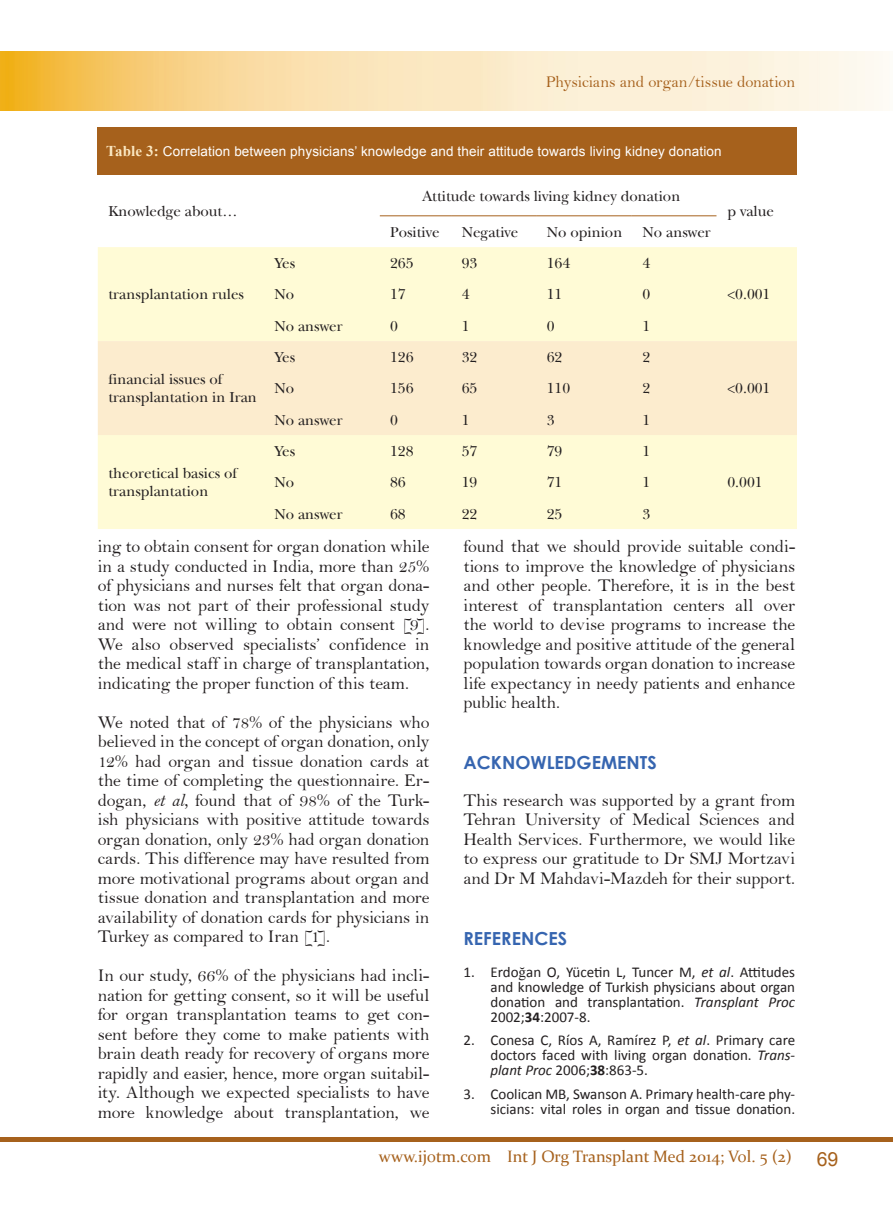
<style>
.page{position:relative;width:893px;height:1212px;background:#fff}
.page>*{position:absolute;margin:0;border:0;box-sizing:border-box;transform-origin:0 0}
.t1{font:19.5px "Arial";color:#a6611c}
.Body{font:18px/19.5px "Bell";letter-spacing:-.01em;color:#231f20;text-align:justify}
.Heading{font:700 18px "Century Gothic";color:#3665b0}
.t2{font:16.5px "Constantia";color:#a6611c}
.Running_Title{font:16.5px "Bell";letter-spacing:-.01em;color:#a6611c}
.t3{font:15px/15px "Calibri";color:#231f20;text-align:justify}
.Table_Text{font:15px/18px "Baskerville S Si";color:#231f20}
.Table{font:13.5px "Arial";letter-spacing:.01em;color:#fff}
.s1{font-family:"Times New Roman";font-weight:700;font-size:15px;color:#fbe8c2}
.s2{font-family:"Bell MT Italic"}
.s3{font-family:"Times New Roman"}
.s4{font-style:italic}
.s5{font-weight:700}
</style>
<div class="page">
<div style="left:0;top:1137px;width:893px;height:5px;background:#a6611c"></div>
<img style="left:0;top:52px;width:883px;height:59px">
<div style="left:98px;top:128px;width:699px;height:47px;background:#a6611c"></div>
<div style="left:98px;top:247px;width:699px;height:282px;background:#fffbd6"></div>
<div style="left:98px;top:341px;width:699px;height:94px;background:#fcecce"></div>
<hr style="left:632px;top:215px;width:84px;height:1px;background:#a6611c">
<hr style="left:536px;top:215px;width:96px;height:1px;background:#a6611c">
<hr style="left:451px;top:215px;width:85px;height:1px;background:#a6611c">
<hr style="left:380px;top:215px;width:71px;height:1px;background:#a6611c">
<p class="Running_Title" style="left:546px;top:72px;width:251px">Physicians and organ/tissue donation</p>
<p class="Table" style="left:106px;top:143px;width:617px"><span class="s1">Table 3:</span> Correlation between physicians’ knowledge and their attitude towards living kidney donation</p>
<p class="Table_Text" style="left:108px;top:202px;width:131px">Knowledge about…</p>
<p class="Table_Text" style="left:422px;top:187px;width:260px">Attitude towards living kidney donation</p>
<p class="Table_Text" style="left:390px;top:223px;width:51px">Positive</p>
<p class="Table_Text" style="left:462px;top:223px;width:58px">Negative</p>
<p class="Table_Text" style="left:547px;top:223px;width:77px">No opinion</p>
<p class="Table_Text" style="left:642px;top:223px;width:70px">No answer</p>
<p class="Table_Text" style="left:274px;top:254px;width:22px">Yes</p>
<p class="Table_Text" style="left:390px;top:254px;width:25px">265</p>
<p class="Table_Text" style="left:462px;top:254px;width:17px">93</p>
<p class="Table_Text" style="left:547px;top:254px;width:25px">164</p>
<p class="Table_Text" style="left:642px;top:254px;width:9px">4</p>
<p class="Table_Text" style="left:108px;top:285px;width:137px">transplantation rules</p>
<p class="Table_Text" style="left:274px;top:285px;width:21px">No</p>
<p class="Table_Text" style="left:390px;top:285px;width:17px">17</p>
<p class="Table_Text" style="left:462px;top:285px;width:9px">4</p>
<p class="Table_Text" style="left:547px;top:285px;width:17px">11</p>
<p class="Table_Text" style="left:642px;top:285px;width:9px">0</p>
<p class="Table_Text" style="left:274px;top:317px;width:70px">No answer</p>
<p class="Table_Text" style="left:390px;top:317px;width:9px">0</p>
<p class="Table_Text" style="left:462px;top:317px;width:9px">1</p>
<p class="Table_Text" style="left:547px;top:317px;width:9px">0</p>
<p class="Table_Text" style="left:642px;top:317px;width:9px">1</p>
<p class="Table_Text" style="left:274px;top:348px;width:22px">Yes</p>
<p class="Table_Text" style="left:390px;top:348px;width:25px">126</p>
<p class="Table_Text" style="left:462px;top:348px;width:17px">32</p>
<p class="Table_Text" style="left:547px;top:348px;width:17px">62</p>
<p class="Table_Text" style="left:642px;top:348px;width:9px">2</p>
<p class="Table_Text" style="left:108px;top:370px;width:150px">financial issues of transplantation in Iran</p>
<p class="Table_Text" style="left:274px;top:379px;width:21px">No</p>
<p class="Table_Text" style="left:390px;top:379px;width:25px">156</p>
<p class="Table_Text" style="left:462px;top:379px;width:17px">65</p>
<p class="Table_Text" style="left:547px;top:379px;width:25px">110</p>
<p class="Table_Text" style="left:642px;top:379px;width:9px">2</p>
<p class="Table_Text" style="left:274px;top:410px;width:70px">No answer</p>
<p class="Table_Text" style="left:390px;top:410px;width:9px">0</p>
<p class="Table_Text" style="left:462px;top:410px;width:9px">1</p>
<p class="Table_Text" style="left:547px;top:410px;width:9px">3</p>
<p class="Table_Text" style="left:642px;top:410px;width:9px">1</p>
<p class="Table_Text" style="left:274px;top:442px;width:22px">Yes</p>
<p class="Table_Text" style="left:390px;top:442px;width:25px">128</p>
<p class="Table_Text" style="left:462px;top:442px;width:17px">57</p>
<p class="Table_Text" style="left:547px;top:442px;width:17px">79</p>
<p class="Table_Text" style="left:642px;top:442px;width:9px">1</p>
<p class="Table_Text" style="left:108px;top:464px;width:130px">theoretical basics of transplantation</p>
<p class="Table_Text" style="left:274px;top:473px;width:21px">No</p>
<p class="Table_Text" style="left:390px;top:473px;width:17px">86</p>
<p class="Table_Text" style="left:462px;top:473px;width:17px">19</p>
<p class="Table_Text" style="left:547px;top:473px;width:17px">71</p>
<p class="Table_Text" style="left:642px;top:473px;width:9px">1</p>
<p class="Table_Text" style="left:274px;top:504px;width:70px">No answer</p>
<p class="Table_Text" style="left:390px;top:504px;width:17px">68</p>
<p class="Table_Text" style="left:462px;top:504px;width:17px">22</p>
<p class="Table_Text" style="left:547px;top:504px;width:17px">25</p>
<p class="Table_Text" style="left:642px;top:504px;width:9px">3</p>
<p class="Table_Text" style="left:727px;top:202px;width:48px">p value</p>
<p class="Table_Text" style="left:727px;top:285px;width:44px">&lt;0.001</p>
<p class="Table_Text" style="left:727px;top:379px;width:44px">&lt;0.001</p>
<p class="Table_Text" style="left:727px;top:473px;width:37px">0.001</p>
<p class="Body" style="left:98px;top:536px;width:333px">ing to obtain consent for organ donation while in a study conducted in India, more than 25% of physicians and nurses felt that organ dona&shy;tion was not part of their professional study and were not willing to obtain consent [9].<br>We also observed specialists’ confidence in the medical staff in charge of transplantation, indicating the proper function of this team.</p>
<p class="Body" style="left:98px;top:712px;width:333px">We noted that of 78% of the physicians who believed in the concept of organ donation, only 12% had organ and tissue donation cards at the time of completing the questionnaire. Er&shy;dogan, <span class="s2">et al,</span> found that of 98% of the Turk&shy;ish physicians with positive attitude towards organ donation, only 23% had organ donation cards. This difference may have resulted from more motivational programs about organ and tissue donation and transplantation and more availability of donation cards for physicians in Turkey as compared to Iran [1].</p>
<p class="Body" style="left:98px;top:966px;width:333px">In our study, 66% of the physicians had incli&shy;nation for getting consent, so it will be useful for organ transplantation teams to get con&shy;sent before they come to make patients with brain death ready for recovery of organs more rapidly and easier, hence, more organ suitabil&shy;ity. Although we expected specialists to have more knowledge about transplantation, we</p>
<p class="Body" style="left:463px;top:536px;width:333px">found that we should provide suitable condi&shy;tions to improve the knowledge of physicians and other people. Therefore, it is in the best interest of transplantation centers all over the world to devise programs to increase the knowledge and positive attitude of the general population towards organ donation to increase life expectancy in needy patients and enhance public health.</p>
<p class="Heading" style="left:463px;top:749px;width:195px">ACKNOWLEDGEMENTS</p>
<p class="Body" style="left:463px;top:790px;width:333px">This research was supported by a grant from Tehran University of Medical Sciences and Health Services. Furthermore, we would like to express our gratitude to Dr SMJ Mortzavi and Dr M Mahdavi-Mazdeh for their support.</p>
<p class="Heading" style="left:463px;top:924px;width:105px">REFERENCES</p>
<p class="t3" style="left:490px;top:964px;width:306px;text-indent:-27px">1. Erdo<span class="s3">ğ</span>an O, Yücetin L, Tuncer M, <span class="s4">et al</span>. Attitudes and knowledge of Turkish physicians about organ donation and transplantation. <span class="s4">Transplant Proc </span>2002;<span class="s5">34</span>:2007-8.</p>
<p class="t3" style="left:490px;top:1032px;width:306px;text-indent:-27px">2. Conesa C, Ríos A, Ramírez P, <span class="s4">et al</span>. Primary care doctors faced with living organ donation. <span class="s4">Trans&shy;plant Proc</span> 2006;<span class="s5">38</span>:863-5.</p>
<p class="t3" style="left:463px;top:1086px;width:333px;text-align:right">3. Coolican MB, Swanson A. Primary health-care phy&shy;sicians: vital roles in organ and tissue donation.</p>
<p class="t2" style="left:379px;top:1145px;width:415px">www.ijotm.com Int J Org Transplant Med 2014; Vol. 5 (2)</p>
<p class="t1" style="left:817px;top:1146px;width:23px">69</p>
</div>
